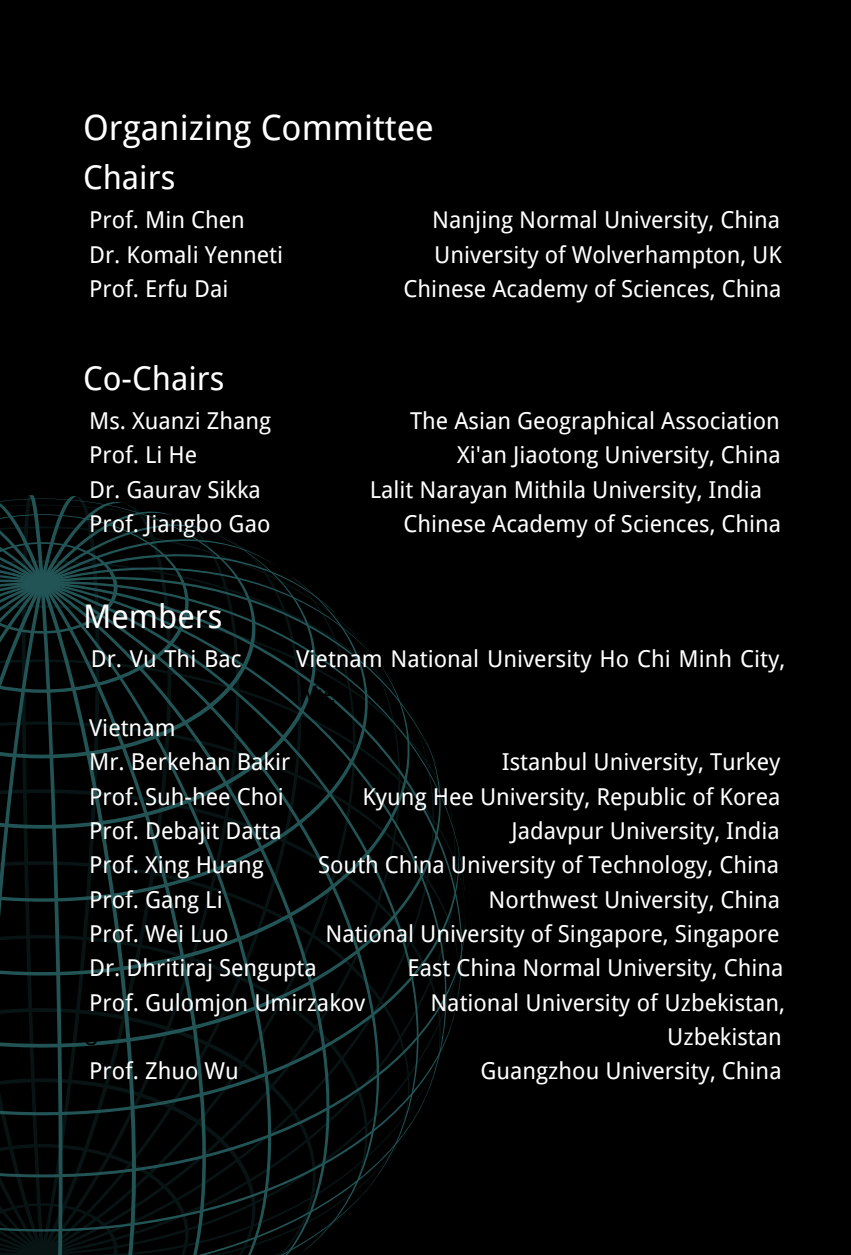
<style>
.page{position:relative;width:851px;height:1255px;background:#fff}
.page>*{position:absolute;margin:0;border:0;box-sizing:border-box;transform-origin:0 0}
.t1{font:34.8px "Wen Quan Yi Micro Hei";color:#fff}
.t2{font:32.62px "Wen Quan Yi Micro Hei";color:#fff}
.t3{font:23.25px/34.3px "Wen Quan Yi Micro Hei";color:#fff}
.t4{font:23.25px "Wen Quan Yi Micro Hei";color:#000}
.s1{color:#000}
</style>
<div class="page">
<div style="left:0;top:0;width:850px;height:1254px;background:#000"></div>
<svg style="left:372px;top:1074px;width:63px;height:57px"></svg>
<svg style="left:372px;top:861px;width:93px;height:213px"></svg>
<svg style="left:372px;top:711px;width:89px;height:295px"></svg>
<svg style="left:372px;top:655px;width:35px;height:271px"></svg>
<svg style="left:0;top:495px;width:372px;height:759px"></svg>
<p class="t1" style="left:83px;top:107px;width:352px">Organizing Committee</p>
<p class="t2" style="left:83px;top:159px;width:94px">Chairs</p>
<p class="t3" style="left:89px;top:203px;width:157px">Prof. Min Chen</p>
<p class="t3" style="left:432px;top:203px;width:349px">Nanjing Normal University, China</p>
<p class="t3" style="left:89px;top:237px;width:195px">Dr. Komali Yenneti</p>
<p class="t3" style="left:434px;top:237px;width:349px">University of Wolverhampton, UK</p>
<p class="t3" style="left:89px;top:271px;width:141px">Prof. Erfu Dai</p>
<p class="t3" style="left:403px;top:271px;width:379px">Chinese Academy of Sciences, China</p>
<p class="t2" style="left:83px;top:360px;width:143px">Co-Chairs</p>
<p class="t3" style="left:89px;top:404px;width:184px">Ms. Xuanzi Zhang</p>
<p class="t3" style="left:410px;top:404px;width:371px">The Asian Geographical Association</p>
<p class="t3" style="left:89px;top:438px;width:110px">Prof. Li He</p>
<p class="t3" style="left:457px;top:438px;width:325px">Xi'an Jiaotong University, China</p>
<p class="t3" style="left:89px;top:472px;width:173px">Dr. Gaurav Sikka</p>
<p class="t3" style="left:370px;top:472px;width:394px">Lalit Narayan Mithila University, India</p>
<p class="t3" style="left:89px;top:507px;width:183px">Prof. Jiangbo Gao</p>
<p class="t3" style="left:403px;top:507px;width:379px">Chinese Academy of Sciences, China</p>
<p class="t2" style="left:83px;top:598px;width:141px">Members</p>
<p class="t3" style="left:91px;top:642px;width:152px">Dr. Vu Thi Bac</p>
<p class="t3" style="left:304px;top:642px;width:482px;text-indent:-8px">Vietnam National University Ho Chi Minh City,<br><span class="s1">Vie</span></p>
<p class="t3" style="left:89px;top:710px;width:88px">Vietnam</p>
<p class="t3" style="left:89px;top:745px;width:203px">Mr. Berkehan Bakir</p>
<p class="t3" style="left:502px;top:745px;width:280px">Istanbul University, Turkey</p>
<p class="t3" style="left:89px;top:779px;width:196px">Prof. Suh-hee Choi</p>
<p class="t3" style="left:362px;top:779px;width:419px">Kyung Hee University, Republic of Korea</p>
<p class="t3" style="left:89px;top:813px;width:194px">Prof. Debajit Datta</p>
<p class="t3" style="left:511px;top:813px;width:270px">Jadavpur University, India</p>
<p class="t3" style="left:89px;top:847px;width:176px">Prof. Xing Huang</p>
<p class="t3" style="left:318px;top:847px;width:462px">South China University of Technology, China</p>
<p class="t3" style="left:89px;top:882px;width:135px">Prof. Gang Li</p>
<p class="t3" style="left:488px;top:882px;width:293px">Northwest University, China</p>
<p class="t3" style="left:89px;top:916px;width:141px">Prof. Wei Luo</p>
<p class="t3" style="left:325px;top:916px;width:456px">National University of Singapore, Singapore</p>
<p class="t3" style="left:89px;top:950px;width:229px">Dr. Dhritiraj Sengupta</p>
<p class="t3" style="left:407px;top:950px;width:377px">East China Normal University, China</p>
<p class="t3" style="left:89px;top:985px;width:278px">Prof. Gulomjon Umirzakov</p>
<p class="t3" style="left:430px;top:985px;width:356px">National University of Uzbekistan,</p>
<p class="t4" style="left:83px;top:1023px;width:18px">U</p>
<p class="t3" style="left:667px;top:1019px;width:116px">Uzbekistan</p>
<p class="t3" style="left:89px;top:1053px;width:151px">Prof. Zhuo Wu</p>
<p class="t3" style="left:480px;top:1053px;width:303px">Guangzhou University, China</p>
</div>
